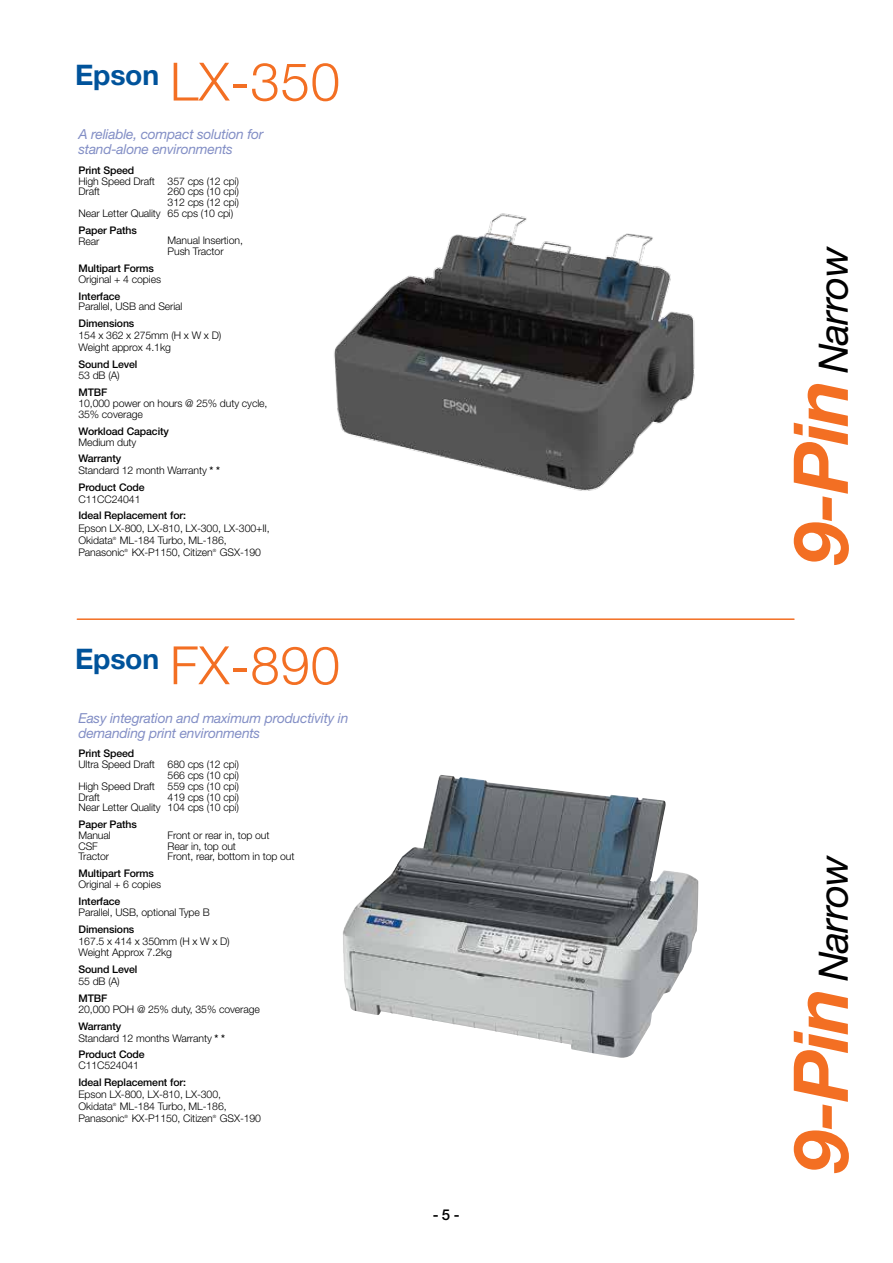
<style>
.page{position:relative;width:893px;height:1263px;background:#fff}
.page>*{position:absolute;margin:0;border:0;box-sizing:border-box;transform-origin:0 0}
.t1{font:300 52.8px "Helvetica Neue LT Std";letter-spacing:.015em;color:#f36f23}
.t2{font:italic 40.5px "Helvetica Neue LT Std";letter-spacing:-.03em;color:#000}
.t3{font:700 28.35px "Helvetica Neue LT Std";letter-spacing:-.01em;color:#00539b}
.t4{font:500 15px "Helvetica Neue LT Std";color:#000}
.t5{font:italic 13.8px/15.5px "Helvetica Neue LT Std";letter-spacing:-.015em;color:#828ec5}
.t6{font:300 10.5px/10.8px "Helvetica Neue LT Std";letter-spacing:-.01em;color:#000}
.t7{font:500 10.5px "Helvetica Neue LT Std";letter-spacing:-.01em;color:#000}
.t8{font:300 4.35px "Helvetica Neue LT Std";color:#000}
.s1{font-weight:500}
.s2{font-weight:700;font-size:75.75px;color:#f36f23}
</style>
<div class="page">
<hr style="left:77px;top:618px;width:717px;height:2px;background:#f36f23">
<img style="left:343px;top:775px;width:355px;height:283px">
<img style="left:334px;top:213px;width:361px;height:278px">
<h3 class="t3" style="left:75px;top:58px;width:85px">Epson</h3>
<h1 class="t1" style="left:170px;top:49px;width:172px">LX-350</h1>
<h3 class="t5" style="left:78px;top:126px;width:187px">A reliable, compact solution for stand-alone environments</h3>
<p class="t7" style="left:78px;top:164px;width:57px">Print Speed</p>
<p class="t6" style="left:78px;top:175px;width:78px">High Speed Draft<br>Draft</p>
<p class="t6" style="left:78px;top:208px;width:84px">Near Letter Quality</p>
<p class="t6" style="left:168px;top:175px;width:73px;text-align:justify">357 cps (12 cpi)<br>260 cps (10 cpi)<br>312 cps (12 cpi)<br>65 cps (10 cpi)</p>
<p class="t7" style="left:78px;top:224px;width:60px">Paper Paths</p>
<p class="t6" style="left:78px;top:235px;width:22px">Rear</p>
<p class="t6" style="left:168px;top:235px;width:77px">Manual Insertion,<br>Push Tractor</p>
<p class="t7" style="left:78px;top:262px;width:77px">Multipart Forms</p>
<p class="t6" style="left:78px;top:273px;width:84px">Original + 4 copies</p>
<p class="t7" style="left:79px;top:289px;width:43px">Interface</p>
<p class="t6" style="left:79px;top:301px;width:105px">Parallel, USB and Serial</p>
<p class="t7" style="left:79px;top:317px;width:57px">Dimensions</p>
<p class="t6" style="left:79px;top:329px;width:144px;line-height:11.9px">154 x 362 x 275mm (H x W x D)<br>Weight approx 4.1kg</p>
<p class="t7" style="left:78px;top:358px;width:61px">Sound Level</p>
<p class="t6" style="left:78px;top:370px;width:43px">53 dB (A)</p>
<p class="t7" style="left:78px;top:386px;width:30px">MTBF</p>
<p class="t6" style="left:78px;top:397px;width:191px">10,000 power on hours @ 25% duty cycle,<br>35% coverage</p>
<p class="t7" style="left:78px;top:425px;width:92px">Workload Capacity</p>
<p class="t6" style="left:78px;top:436px;width:60px">Medium duty</p>
<p class="t6" style="left:78px;top:452px;width:143px;line-height:12px"><span class="s1">Warranty<br></span>Standard 12 month Warranty <span class="s1">* *</span></p>
<p class="t7" style="left:78px;top:481px;width:68px">Product Code</p>
<p class="t6" style="left:78px;top:493px;width:64px">C11CC24041</p>
<p class="t7" style="left:78px;top:509px;width:109px">Ideal Replacement for:</p>
<p class="t6" style="left:78px;top:521px;width:193px;line-height:12.3px">Epson LX-800, LX-810, LX-300, LX-300+II,<br>Okidata</p>
<p class="t6" style="left:78px;top:534px;width:150px;line-height:12.3px;text-indent:41px">ML-184 Turbo, ML-186,<br>Panasonic</p>
<p class="t8" style="left:113px;top:536px;width:5px">®</p>
<p class="t8" style="left:125px;top:548px;width:5px">®</p>
<p class="t6" style="left:132px;top:547px;width:83px">KX-P1150, Citizen</p>
<p class="t8" style="left:213px;top:548px;width:5px">®</p>
<p class="t6" style="left:220px;top:547px;width:43px">GSX-190</p>
<h3 class="t3" style="left:75px;top:641px;width:85px">Epson</h3>
<h1 class="t1" style="left:170px;top:633px;width:172px">FX-890</h1>
<h3 class="t5" style="left:78px;top:710px;width:271px">Easy integration and maximum productivity in demanding print environments</h3>
<p class="t7" style="left:78px;top:747px;width:57px">Print Speed</p>
<p class="t6" style="left:78px;top:753px;width:78px;line-height:21.6px">Ultra Speed Draft<br>High Speed Draft</p>
<p class="t6" style="left:78px;top:791px;width:84px">Draft<br>Near Letter Quality</p>
<p class="t6" style="left:168px;top:759px;width:73px;text-align:justify">680 cps (12 cpi)<br>566 cps (10 cpi)<br>559 cps (10 cpi)<br>419 cps (10 cpi)<br>104 cps (10 cpi)</p>
<p class="t7" style="left:78px;top:818px;width:60px">Paper Paths</p>
<p class="t6" style="left:78px;top:829px;width:34px">Manual<br>CSF<br>Tractor</p>
<p class="t6" style="left:168px;top:829px;width:128px">Front or rear in, top out<br>Rear in, top out<br>Front, rear, bottom in top out</p>
<p class="t7" style="left:78px;top:867px;width:77px">Multipart Forms</p>
<p class="t6" style="left:78px;top:879px;width:84px">Original + 6 copies</p>
<p class="t7" style="left:79px;top:895px;width:43px">Interface</p>
<p class="t6" style="left:79px;top:906px;width:133px">Parallel, USB, optional Type B</p>
<p class="t7" style="left:79px;top:923px;width:57px">Dimensions</p>
<p class="t6" style="left:79px;top:934px;width:153px;line-height:11.9px">167.5 x 414 x 350mm (H x W x D)<br>Weight Approx 7.2kg</p>
<p class="t7" style="left:78px;top:963px;width:61px">Sound Level</p>
<p class="t6" style="left:78px;top:976px;width:43px">55 dB (A)</p>
<p class="t7" style="left:78px;top:992px;width:30px">MTBF</p>
<p class="t6" style="left:78px;top:1003px;width:183px">20,000 POH @ 25% duty, 35% coverage</p>
<p class="t6" style="left:78px;top:1019px;width:148px;line-height:12px"><span class="s1">Warranty<br></span>Standard 12 months Warranty <span class="s1">* *</span></p>
<p class="t7" style="left:78px;top:1047px;width:68px">Product Code</p>
<p class="t6" style="left:78px;top:1059px;width:62px">C11C524041</p>
<p class="t7" style="left:78px;top:1075px;width:109px">Ideal Replacement for:</p>
<p class="t6" style="left:78px;top:1088px;width:144px;line-height:12.3px">Epson LX-800, LX-810, LX-300,<br>Okidata</p>
<p class="t6" style="left:78px;top:1100px;width:150px;line-height:12.3px;text-indent:41px">ML-184 Turbo, ML-186,<br>Panasonic</p>
<p class="t8" style="left:113px;top:1102px;width:5px">®</p>
<p class="t8" style="left:125px;top:1114px;width:5px">®</p>
<p class="t6" style="left:132px;top:1113px;width:83px">KX-P1150, Citizen</p>
<p class="t8" style="left:213px;top:1114px;width:5px">®</p>
<p class="t6" style="left:220px;top:1113px;width:43px">GSX-190</p>
<h3 class="t4" style="left:433px;top:1206px;width:28px">- 5 -</h3>
<h2 class="t2" style="left:809px;top:564px;width:319px;rotate:-90deg"><span class="s2">9-Pin</span> Narrow</h2>
<h2 class="t2" style="left:809px;top:1172px;width:319px;rotate:-90deg"><span class="s2">9-Pin</span> Narrow</h2>
</div>
